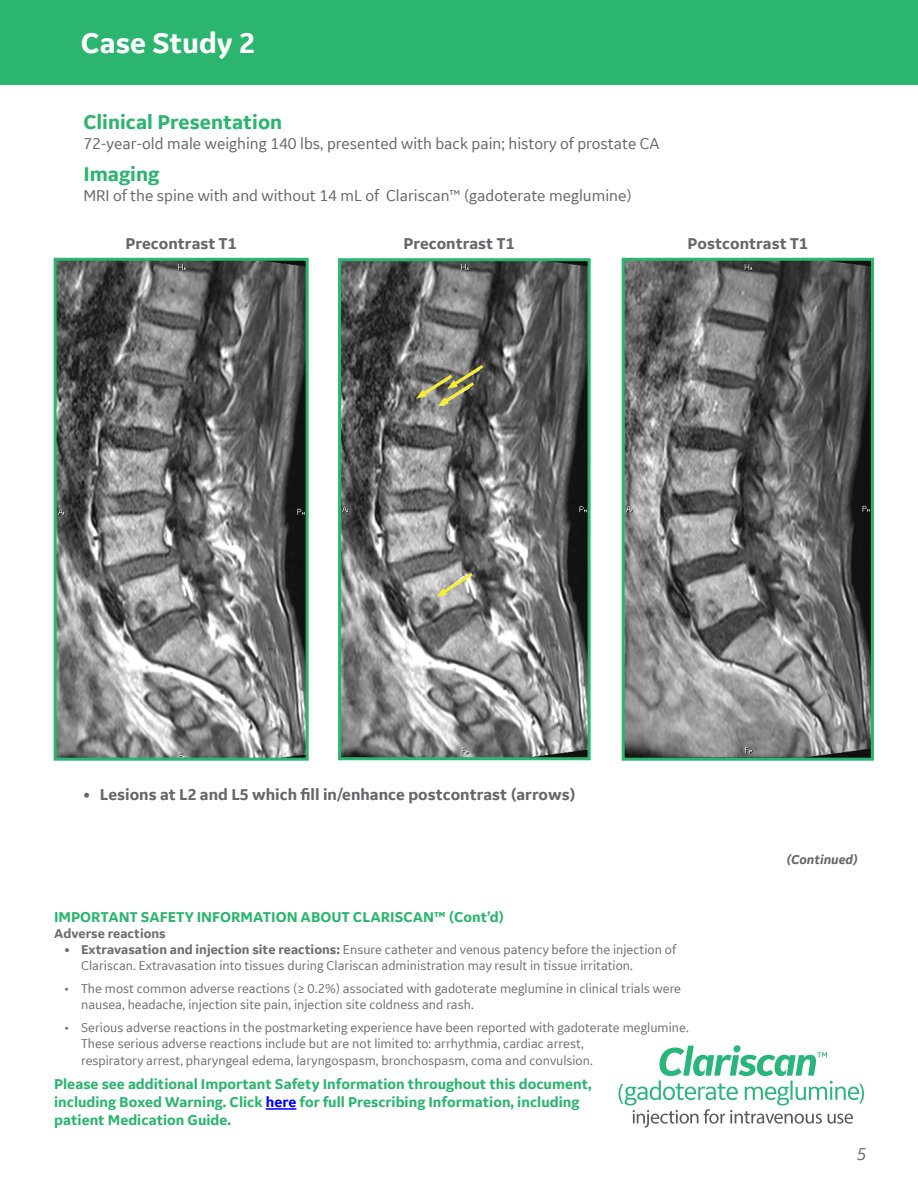
<style>
.page{position:relative;width:918px;height:1188px;background:#fff}
.page>*{position:absolute;margin:0;border:0;box-sizing:border-box;transform-origin:0 0}
.t1{font:700 30px "GE Inspira Sans";color:#fff}
.t2{font:700 21px "GE Inspira Sans";color:#2bb56e}
.t3{font:italic 18px "GE Inspira Sans";color:#64676b}
.t4{font:16.5px "GE Inspira Sans";color:#64676b}
.t5{font:700 16.5px "GE Inspira Sans";color:#64676b}
.t6{font:700 15px/18px "GE Inspira Sans";color:#2bb56e}
.t7{font:13.5px/16.2px "GE Inspira Sans";color:#6d6e71}
.t8{font:700 13.5px "GE Inspira Sans";color:#6d6e71}
.t9{font:italic 700 13.5px "GE Inspira Sans";color:#64676b}
.s1{font-weight:700}
.s2{color:#00f}
</style>
<div class="page">
<hr style="left:266px;top:1108px;width:30px;height:2px;background:#00f">
<svg style="left:619px;top:1045px;width:245px;height:83px"></svg>
<div style="left:0;top:0;width:918px;height:85px;background:#2bb56e"></div>
<img style="left:58px;top:262px;width:247px;height:495px">
<div style="left:54px;top:258px;width:255px;height:503px;border:3px solid #2bb56e"></div>
<img style="left:626px;top:262px;width:244px;height:495px">
<div style="left:622px;top:258px;width:252px;height:503px;border:3px solid #2bb56e"></div>
<img style="left:342px;top:262px;width:245px;height:494px">
<div style="left:338px;top:258px;width:253px;height:502px;border:3px solid #2bb56e"></div>
<svg style="left:416px;top:362px;width:71px;height:44px;background:#78775e"></svg>
<svg style="left:436px;top:570px;width:40px;height:27px"></svg>
<h1 class="t1" style="left:81px;top:25px;width:176px">Case Study 2</h1>
<h2 class="t2" style="left:83px;top:109px;width:200px">Clinical Presentation</h2>
<p class="t4" style="left:83px;top:133px;width:578px">72-year-old male weighing 140 lbs, presented with back pain; history of prostate CA</p>
<h2 class="t2" style="left:83px;top:161px;width:77px">Imaging</h2>
<p class="t4" style="left:83px;top:185px;width:550px">MRI of the spine with and without 14 mL of Clariscan™ (gadoterate meglumine)</p>
<p class="t5" style="left:126px;top:233px;width:113px">Precontrast T1</p>
<p class="t5" style="left:403px;top:233px;width:113px">Precontrast T1</p>
<p class="t5" style="left:688px;top:233px;width:122px">Postcontrast T1</p>
<p class="t5" style="left:83px;top:784px;width:494px">• Lesions at L2 and L5 which fill in/enhance postcontrast (arrows)</p>
<p class="t6" style="left:54px;top:907px;width:452px">IMPORTANT SAFETY INFORMATION ABOUT CLARISCAN™ (Cont’d)</p>
<p class="t8" style="left:54px;top:925px;width:113px">Adverse reactions</p>
<p class="t7" style="left:81px;top:941px;width:596px;text-indent:-16px"><span class="s1">• Extravasation and injection site reactions:</span> Ensure catheter and venous patency before the injection of<br>Clariscan. Extravasation into tissues during Clariscan administration may result in tissue irritation.</p>
<p class="t7" style="left:81px;top:980px;width:602px;text-indent:-16px">• The most common adverse reactions (≥ 0.2%) associated with gadoterate meglumine in clinical trials were nausea, headache, injection site pain, injection site coldness and rash.</p>
<p class="t7" style="left:81px;top:1019px;width:609px;text-indent:-16px">• Serious adverse reactions in the postmarketing experience have been reported with gadoterate meglumine.<br>These serious adverse reactions include but are not limited to: arrhythmia, cardiac arrest,<br>respiratory arrest, pharyngeal edema, laryngospasm, bronchospasm, coma and convulsion.</p>
<p class="t6" style="left:54px;top:1075px;width:539px">Please see additional Important Safety Information throughout this document, including Boxed Warning. Click <span class="s2">here</span> for full Prescribing Information, including patient Medication Guide.</p>
<p class="t9" style="left:787px;top:852px;width:73px">(Continued)</p>
<h3 class="t3" style="left:857px;top:1143px;width:11px">5</h3>
</div>
